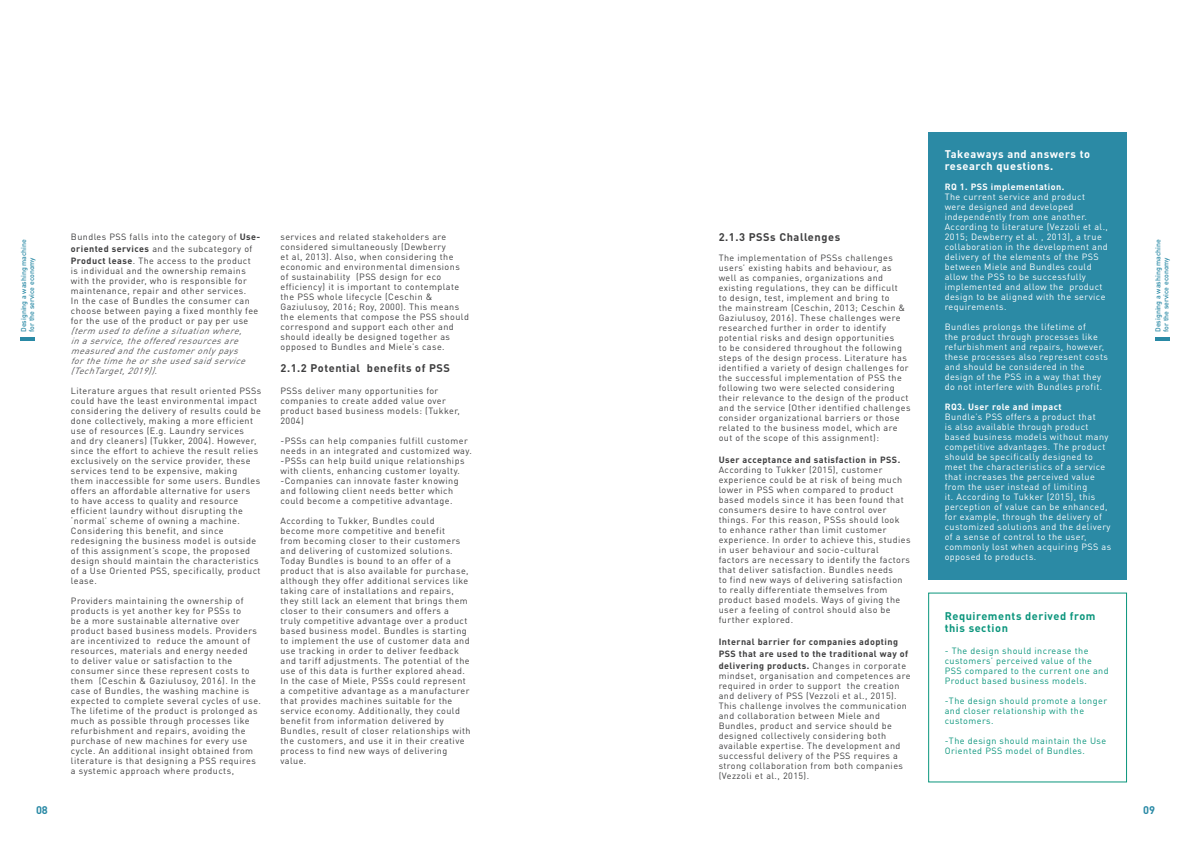
<style>
.page{position:relative;width:1191px;height:842px;background:#fff}
.page>*{position:absolute;margin:0;border:0;box-sizing:border-box;transform-origin:0 0}
.t1{font:700 11px "DIN Pro";letter-spacing:.05em;color:#3e3e3f}
.t2{font:700 11px/12px "DIN Pro";letter-spacing:.05em;color:#fff}
.t3{font:700 11px/12px "DIN Pro";letter-spacing:.05em;color:#0a957c}
.t4{font:700 11px "DIN Pro";color:#2989a5}
.t5{font:9px/10px "DIN Pro";letter-spacing:.05em;color:#3e3e3f}
.t6{font:9px/10px "DIN Pro";letter-spacing:.05em;color:#fff}
.t7{font:9px/10px "DIN Pro";letter-spacing:.05em;color:#0a957c}
.t8{font:700 9px/12px "DIN Pro";letter-spacing:.05em;color:#3e3e3f}
.t9{font:700 9px "DIN Pro";letter-spacing:.05em;color:#fff}
.t10{font:500 7px/8px "DIN Pro";color:#2989a5}
.s1{font-weight:700}
.s2{font-style:italic;color:#57585a}
.s3{font-weight:400}
</style>
<div class="page">
<div style="left:928px;top:133px;width:199px;height:447px;background:#2b8aa5"></div>
<hr style="left:1155px;top:337px;width:14px;height:4px;background:#2989a5">
<hr style="left:21px;top:337px;width:14px;height:4px;background:#2989a5">
<div style="left:928px;top:592px;width:199px;height:190px;border:1px solid #0a957c"></div>
<p class="t2" style="left:944px;top:147px;width:147px">Takeaways and answers to research questions.</p>
<p class="t9" style="left:944px;top:180px;width:121px">RQ 1. PSS implementation.</p>
<p class="t6" style="left:944px;top:191px;width:165px">The current service and product were designed and developed independently from one another.<br>According to literature (Vezzoli et al.,<br>2015; Dewberry et al. , 2013), a true collaboration in the development and delivery of the elements of the PSS between Miele and Bundles could allow the PSS to be successfully implemented and allow the product design to be aligned with the service requirements.</p>
<p class="t6" style="left:944px;top:321px;width:165px">Bundles prolongs the lifetime of<br>the product through processes like refurbishment and repairs, however, these processes also represent costs and should be considered in the design of the PSS in a way that they do not interfere with Bundles profit.</p>
<p class="t9" style="left:944px;top:400px;width:118px">RQ3. User role and impact</p>
<p class="t6" style="left:944px;top:411px;width:168px">Bundle’s PSS offers a product that<br>is also available through product based business models without many competitive advantages. The product should be specifically designed to meet the characteristics of a service that increases the perceived value from the user instead of limiting<br>it. According to Tukker (2015), this perception of value can be enhanced, for example, through the delivery of customized solutions and the delivery of a sense of control to the user, commonly lost when acquiring PSS as opposed to products.</p>
<p class="t5" style="left:71px;top:230px;width:191px;line-height:12px">Bundles PSS falls into the category of <span class="s1">Use&shy;oriented services</span> and the subcategory of<br><span class="s1">Product lease</span>. The access to the product</p>
<p class="t5" style="left:71px;top:265px;width:189px">is individual and the ownership remains with the provider, who is responsible for maintenance, repair and other services.<br>In the case of Bundles the consumer can choose between paying a fixed monthly fee for the use of the product or pay per use <span class="s2">(term usedtodefineasituationwhere, inaservice,theofferedresourcesare measuredandthecustomeronlypays forthetimeheorsheusedsaidservice (TechTarget,2019)).</span></p>
<p class="t5" style="left:71px;top:385px;width:192px">Literature argues that result oriented PSSs could have the least environmental impact considering the delivery of results could be done collectively, making a more efficient use of resources (E.g. Laundry services and dry cleaners) (Tukker, 2004). However, since the effort to achieve the result relies exclusively on the service provider, these services tend to be expensive, making them inaccessible for some users. Bundles offers an affordable alternative for users<br>to have access to quality and resource efficient laundry without disrupting the ‘normal’ scheme of owning a machine.<br>Considering this benefit, and since redesigning the business model is outside of this assignment’s scope, the proposed design should maintain the characteristics of a Use Oriented PSS, specifically, product lease.</p>
<p class="t5" style="left:71px;top:595px;width:192px">Providers maintaining the ownership of products is yet another key for PSSs to<br>be a more sustainable alternative over product based business models. Providers are incentivized to reduce the amount of resources, materials and energy needed<br>to deliver value or satisfaction to the consumer since these represent costs to them (Ceschin &amp; Gaziulusoy, 2016). In the case of Bundles, the washing machine is expected to complete several cycles of use.<br>The lifetime of the product is prolonged as much as possible through processes like refurbishment and repairs, avoiding the purchase of new machines for every use cycle. An additional insight obtained from literature is that designing a PSS requires a systemic approach where products,</p>
<p class="t1" style="left:718px;top:230px;width:123px">2.1.3 PSSs Challenges</p>
<p class="t5" style="left:718px;top:253px;width:193px">The implementation of PSSs challenges users’ existing habits and behaviour, as well as companies, organizations and existing regulations, they can be difficult<br>to design, test, implement and bring to<br>the mainstream (Ceschin, 2013; Ceschin &amp; Gaziulusoy, 2016). These challenges were researched further in order to identify potential risks and design opportunities<br>to be considered throughout the following steps of the design process. Literature has identified a variety of design challenges for the successful implementation of PSS the following two were selected considering their relevance to the design of the product and the service (Other identified challenges consider organizational barriers or those related to the business model, which are out of the scope of this assignment):</p>
<p class="t5" style="left:718px;top:455px;width:193px"><span class="s1">User acceptance and satisfaction in PSS.<br></span>According to Tukker (2015), customer experience could be at risk of being much lower in PSS when compared to product based models since it has been found that consumers desire to have control over things. For this reason, PSSs should look<br>to enhance rather than limit customer experience. In order to achieve this, studies in user behaviour and socio-cultural factors are necessary to identify the factors that deliver satisfaction. Bundles needs<br>to find new ways of delivering satisfaction to really differentiate themselves from product based models. Ways of giving the user a feeling of control should also be further explored.</p>
<p class="t8" style="left:718px;top:636px;width:191px">Internal barrier for companies adopting<br>PSS that are used to the traditional way of delivering products. <span class="s3">Changes in corporate</span></p>
<p class="t5" style="left:718px;top:671px;width:193px">mindset, organisation and competences are required in order to support the creation and delivery of PSS (Vezzoli et al., 2015).<br>This challenge involves the communication and collaboration between Miele and Bundles, product and service should be designed collectively considering both available expertise. The development and successful delivery of the PSS requires a strong collaboration from both companies (Vezzoli et al., 2015).</p>
<p class="t5" style="left:280px;top:232px;width:190px">services and related stakeholders are considered simultaneously (Dewberry<br>et al, 2013). Also, when considering the economic and environmental dimensions of sustainability (PSS design for eco efficiency) it is important to contemplate the PSS whole lifecycle (Ceschin &amp; Gaziulusoy, 2016; Roy, 2000). This means the elements that compose the PSS should correspond and support each other and should ideally be designed together as opposed to Bundles and Miele’s case.</p>
<p class="t1" style="left:280px;top:361px;width:171px">2.1.2 Potential benefits of PSS</p>
<p class="t5" style="left:280px;top:386px;width:181px">PSSs deliver many opportunities for companies to create added value over product based business models: (Tukker,<br>2004)</p>
<p class="t5" style="left:280px;top:436px;width:193px">-PSSs can help companies fulfill customer needs in an integrated and customized way.</p>
<p class="t5" style="left:280px;top:456px;width:185px">-PSSs can help build unique relationships with clients, enhancing customer loyalty.</p>
<p class="t5" style="left:280px;top:476px;width:180px">-Companies can innovate faster knowing and following client needs better which could become a competitive advantage.</p>
<p class="t5" style="left:280px;top:516px;width:192px">According to Tukker, Bundles could<br>become more competitive and benefit<br>from becoming closer to their customers and delivering of customized solutions.<br>Today Bundles is bound to an offer of a product that is also available for purchase, although they offer additional services like taking care of installations and repairs, they still lack an element that brings them closer to their consumers and offers a truly competitive advantage over a product based business model. Bundles is starting to implement the use of customer data and use tracking in order to deliver feedback and tariff adjustments. The potential of the use of this data is further explored ahead.<br>In the case of Miele, PSSs could represent a competitive advantage as a manufacturer that provides machines suitable for the service economy. Additionally, they could benefit from information delivered by Bundles, result of closer relationships with the customers, and use it in their creative process to find new ways of delivering value.</p>
<p class="t10" style="left:19px;top:332px;width:94px;rotate:-90deg">Designing a washing machine for the service economy</p>
<p class="t10" style="left:1153px;top:332px;width:94px;rotate:-90deg">Designing a washing machine for the service economy</p>
<p class="t3" style="left:944px;top:609px;width:152px">Requirements derived from this section</p>
<p class="t7" style="left:944px;top:645px;width:165px">- The design should increase the customers’ perceived value of the PSS compared to the current one and Product based business models.</p>
<p class="t7" style="left:944px;top:695px;width:164px">-The design should promote a longer and closer relationship with the customers.</p>
<p class="t7" style="left:944px;top:735px;width:163px">-The design should maintain the Use<br>Oriented PSS model of Bundles.</p>
<p class="t4" style="left:36px;top:803px;width:13px">08</p>
<p class="t4" style="left:1143px;top:803px;width:13px">09</p>
</div>
